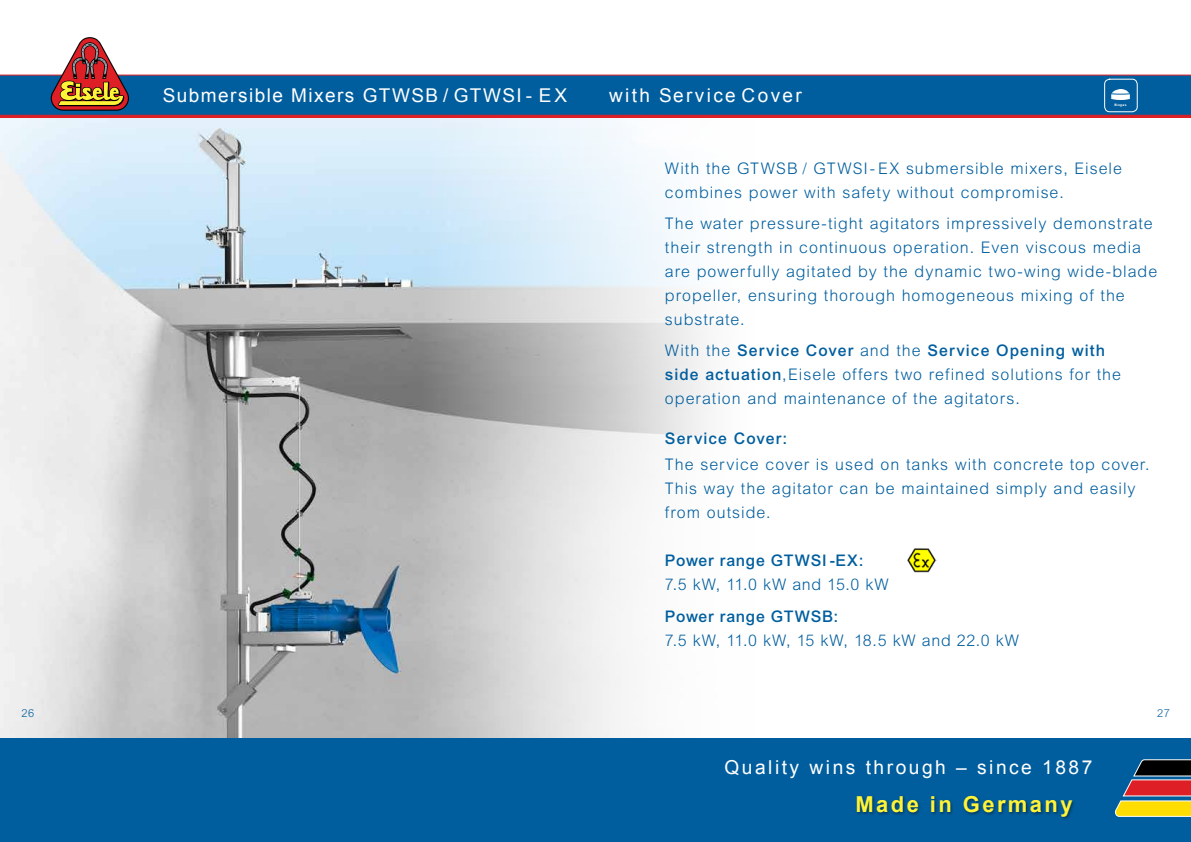
<style>
.page{position:relative;width:1191px;height:842px;background:#fff}
.page>*{position:absolute;margin:0;border:0;box-sizing:border-box;transform-origin:0 0}
.t1{font:700 22px "Arial";letter-spacing:.11em;color:#fff337}
.t2{font:19.2px "Arial";letter-spacing:.13em;color:#fff}
.t3{font:19px "Arial";letter-spacing:.075em;color:#fff}
.t4{font:19px "Arial";letter-spacing:.125em;color:#fff}
.t5{font:300 16px/24px "Arial MT Std";letter-spacing:.06em;color:#005e9e}
.t6{font:500 16px "Arial MT Std";letter-spacing:.045em;color:#005e9e}
.t7{font:300 16px "Arial MT Std";letter-spacing:.04em;color:#005e9e}
.t8{font:500 16px "Arial MT Std";letter-spacing:.065em;color:#005e9e}
.t9{font:300 11px "Arial MT Std";color:#005e9e}
.t10{font:700 3.2px "Arial";letter-spacing:.08em;color:#fff}
.s1{font-weight:500}
</style>
<div class="page">
<img style="left:0;top:117px;width:1078px;height:621px">
<hr style="left:0;top:115px;width:1191px;height:2px;background:#de1f26">
<svg style="left:0;top:75px;width:1191px;height:41px;background:#0a5b98"></svg>
<svg style="left:51px;top:37px;width:78px;height:74px"></svg>
<div style="left:0;top:738px;width:1191px;height:104px;background:#005e9e"></div>
<svg style="left:1115px;top:759px;width:76px;height:58px"></svg>
<div style="left:855px;top:794px;width:221px;height:27px;background:#000;opacity:.46"></div>
<img style="left:906px;top:547px;width:30px;height:26px">
<div style="left:1104px;top:79px;width:33px;height:33px;border:1px solid #fff;border-radius:5px"></div>
<div style="left:1106px;top:101px;width:29px;height:6px;background:#005e9e"></div>
<svg style="left:1110px;top:89px;width:20px;height:11px"></svg>
<p class="t3" style="left:163px;top:83px;width:406px">Submersible Mixers GTWSB / GTWSI - EX</p>
<p class="t4" style="left:609px;top:83px;width:194px">with Service Cover</p>
<p class="t10" style="left:1114px;top:102px;width:14px">Biogas</p>
<p class="t5" style="left:665px;top:156px;width:458px">With the GTWSB / GTWSI - EX submersible mixers, Eisele combines power with safety without compromise.</p>
<p class="t5" style="left:665px;top:211px;width:494px">The water pressure-tight agitators impressively demonstrate their strength in continuous operation. Even viscous media are powerfully agitated by the dynamic two-wing wide-blade propeller, ensuring thorough homogeneous mixing of the substrate.</p>
<p class="t5" style="left:665px;top:338px;width:457px">With the <span class="s1">Service Cover</span> and the <span class="s1">Service Opening with side actuation</span>,Eisele offers two refined solutions for the operation and maintenance of the agitators.</p>
<p class="t8" style="left:665px;top:429px;width:124px">Service Cover:</p>
<p class="t5" style="left:665px;top:452px;width:486px">The service cover is used on tanks with concrete top cover.<br>This way the agitator can be maintained simply and easily from outside.</p>
<p class="t6" style="left:665px;top:551px;width:200px">Power range GTWSI -EX:</p>
<p class="t7" style="left:665px;top:575px;width:225px">7.5 kW, 11.0 kW and 15.0 kW</p>
<p class="t6" style="left:665px;top:607px;width:175px">Power range GTWSB:</p>
<p class="t5" style="left:665px;top:628px;width:355px">7.5 kW, 11.0 kW, 15 kW, 18.5 kW and 22.0 kW</p>
<p class="t9" style="left:21px;top:707px;width:15px">26</p>
<p class="t9" style="left:1157px;top:707px;width:14px">27</p>
<p class="t2" style="left:724px;top:754px;width:369px">Quality wins through – since 1887</p>
<h1 class="t1" style="left:855px;top:790px;width:219px">Made in Germany</h1>
</div>
